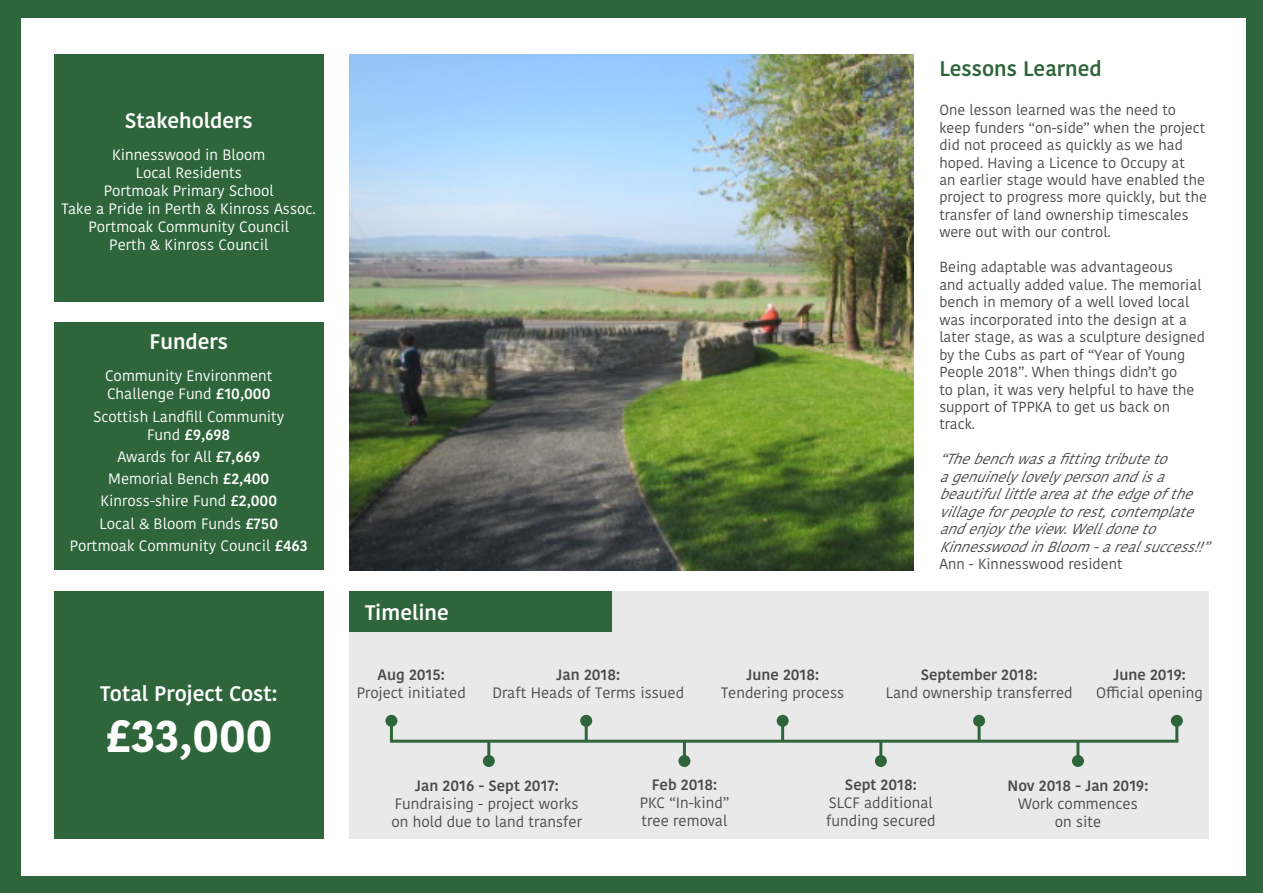
<style>
.page{position:relative;width:1263px;height:893px;background:#2e653a}
.page>*{position:absolute;margin:0;border:0;box-sizing:border-box;transform-origin:0 0}
.t1{font:700 45px "Kohinoor Bangla";color:#fff}
.t2{font:600 21px "Kohinoor Bangla";color:#fff}
.t3{font:600 21px "Kohinoor Bangla";color:#2f643a}
.t4{font:15px/18px "Kohinoor Bangla";color:#fff;text-align:center}
.t5{font:15px/18px "Kohinoor Bangla";color:#4a4a49}
.t6{font:600 15px "Kohinoor Bangla";color:#4a4a49}
.t7{font:14.55px/17.4px "Kohinoor Bangla";color:#4a4a49}
.t8{font:italic 14.55px/17.4px "Kohinoor Bangla";color:#4a4a49}
.s1{font-weight:600}
</style>
<div class="page">
<div style="left:21px;top:18px;width:1224px;height:857px;background:#fff"></div>
<div style="left:54px;top:323px;width:270px;height:247px;background:#2e653a"></div>
<div style="left:54px;top:591px;width:270px;height:248px;background:#2e653a"></div>
<div style="left:349px;top:591px;width:860px;height:248px;background:#e9e9e9"></div>
<div style="left:349px;top:591px;width:263px;height:41px;background:#2e653a"></div>
<img style="left:349px;top:54px;width:565px;height:516px">
<hr style="left:390px;top:740px;width:788px;height:3px;background:#2e653a">
<hr style="left:390px;top:721px;width:3px;height:20px;background:#2e653a">
<div style="left:385px;top:715px;width:12px;height:12px;background:#2e653a;border-radius:50%"></div>
<hr style="left:585px;top:721px;width:3px;height:20px;background:#2e653a">
<div style="left:580px;top:715px;width:12px;height:12px;background:#2e653a;border-radius:50%"></div>
<hr style="left:781px;top:721px;width:3px;height:20px;background:#2e653a">
<div style="left:777px;top:715px;width:12px;height:12px;background:#2e653a;border-radius:50%"></div>
<hr style="left:977px;top:721px;width:3px;height:20px;background:#2e653a">
<div style="left:973px;top:715px;width:12px;height:12px;background:#2e653a;border-radius:50%"></div>
<hr style="left:1175px;top:721px;width:3px;height:20px;background:#2e653a">
<div style="left:1171px;top:715px;width:12px;height:12px;background:#2e653a;border-radius:50%"></div>
<hr style="left:1076px;top:741px;width:3px;height:20px;background:#2e653a">
<div style="left:1072px;top:755px;width:12px;height:12px;background:#2e653a;border-radius:50%"></div>
<hr style="left:879px;top:741px;width:3px;height:20px;background:#2e653a">
<div style="left:875px;top:755px;width:12px;height:12px;background:#2e653a;border-radius:50%"></div>
<hr style="left:683px;top:741px;width:3px;height:20px;background:#2e653a">
<div style="left:678px;top:755px;width:12px;height:12px;background:#2e653a;border-radius:50%"></div>
<hr style="left:487px;top:741px;width:3px;height:20px;background:#2e653a">
<div style="left:483px;top:755px;width:12px;height:12px;background:#2e653a;border-radius:50%"></div>
<div style="left:54px;top:54px;width:270px;height:247px;background:#2e653a"></div>
<h2 class="t2" style="left:125px;top:103px;width:129px">Stakeholders</h2>
<p class="t4" style="left:62px;top:145px;width:256px">Kinnesswood in Bloom<br>Local Residents<br>Portmoak Primary School<br>Take a Pride in Perth &amp; Kinross Assoc.<br>Portmoak Community Council<br>Perth &amp; Kinross Council</p>
<h2 class="t2" style="left:150px;top:324px;width:80px">Funders</h2>
<p class="t4" style="left:105px;top:367px;width:169px;text-align:left">Community Environment<br>Challenge Fund <span class="s1">£10,000</span></p>
<p class="t4" style="left:93px;top:407px;width:192px">Scottish Landfill Community<br>Fund <span class="s1">£9,698</span></p>
<p class="t4" style="left:70px;top:445px;width:240px;line-height:22.2px">Awards for All <span class="s1">£7,669<br></span>Memorial Bench <span class="s1">£2,400<br></span>Kinross-shire Fund <span class="s1">£2,000<br></span>Local &amp; Bloom Funds <span class="s1">£750<br></span>Portmoak Community Council <span class="s1">£463</span></p>
<h2 class="t2" style="left:100px;top:676px;width:179px">Total Project Cost:</h2>
<h1 class="t1" style="left:105px;top:696px;width:169px">£33,000</h1>
<h2 class="t2" style="left:365px;top:595px;width:85px">Timeline</h2>
<p class="t6" style="left:377px;top:662px;width:69px">Aug 2015:</p>
<p class="t5" style="left:357px;top:683px;width:111px">Project initiated</p>
<p class="t6" style="left:556px;top:662px;width:65px">Jan 2018:</p>
<p class="t5" style="left:492px;top:683px;width:193px">Draft Heads of Terms issued</p>
<p class="t6" style="left:746px;top:662px;width:75px">June 2018:</p>
<p class="t5" style="left:721px;top:683px;width:125px">Tendering process</p>
<h2 class="t3" style="left:939px;top:51px;width:164px">Lessons Learned</h2>
<p class="t7" style="left:939px;top:101px;width:269px">One lesson learned was the need to keep funders “on-side” when the project did not proceed as quickly as we had hoped. Having a Licence to Occupy at<br>an earlier stage would have enabled the project to progress more quickly, but the transfer of land ownership timescales were out with our control.</p>
<p class="t7" style="left:939px;top:258px;width:267px">Being adaptable was advantageous<br>and actually added value. The memorial bench in memory of a well loved local was incorporated into the design at a later stage, as was a sculpture designed by the Cubs as part of “Year of Young People 2018”. When things didn’t go<br>to plan, it was very helpful to have the support of TPPKA to get us back on track.</p>
<p class="t8" style="left:939px;top:450px;width:280px">“Thebenchwasafittingtributeto agenuinelylovelypersonandisa beautifullittleareaattheedgeofthe villageforpeopletorest,contemplate andenjoytheview.Welldoneto KinnesswoodinBloom-arealsuccess!!”</p>
<p class="t7" style="left:939px;top:555px;width:185px">Ann - Kinnesswood resident</p>
<p class="t6" style="left:921px;top:662px;width:118px">September 2018:</p>
<p class="t5" style="left:886px;top:683px;width:188px">Land ownership transferred</p>
<p class="t6" style="left:1113px;top:662px;width:74px">June 2019:</p>
<p class="t5" style="left:1096px;top:683px;width:108px">Official opening</p>
<p class="t6" style="left:415px;top:773px;width:145px">Jan 2016 - Sept 2017:</p>
<p class="t5" style="left:391px;top:794px;width:192px">Fundraising - project works on hold due to land transfer</p>
<p class="t6" style="left:652px;top:773px;width:67px">Feb 2018:</p>
<p class="t5" style="left:640px;top:794px;width:91px">PKC “In-kind” tree removal</p>
<p class="t6" style="left:845px;top:773px;width:73px">Sept 2018:</p>
<p class="t5" style="left:826px;top:794px;width:111px">SLCF additional funding secured</p>
<p class="t6" style="left:1007px;top:773px;width:142px">Nov 2018 - Jan 2019:</p>
<p class="t5" style="left:1018px;top:794px;width:121px;text-align:center">Work commences on site</p>
</div>
